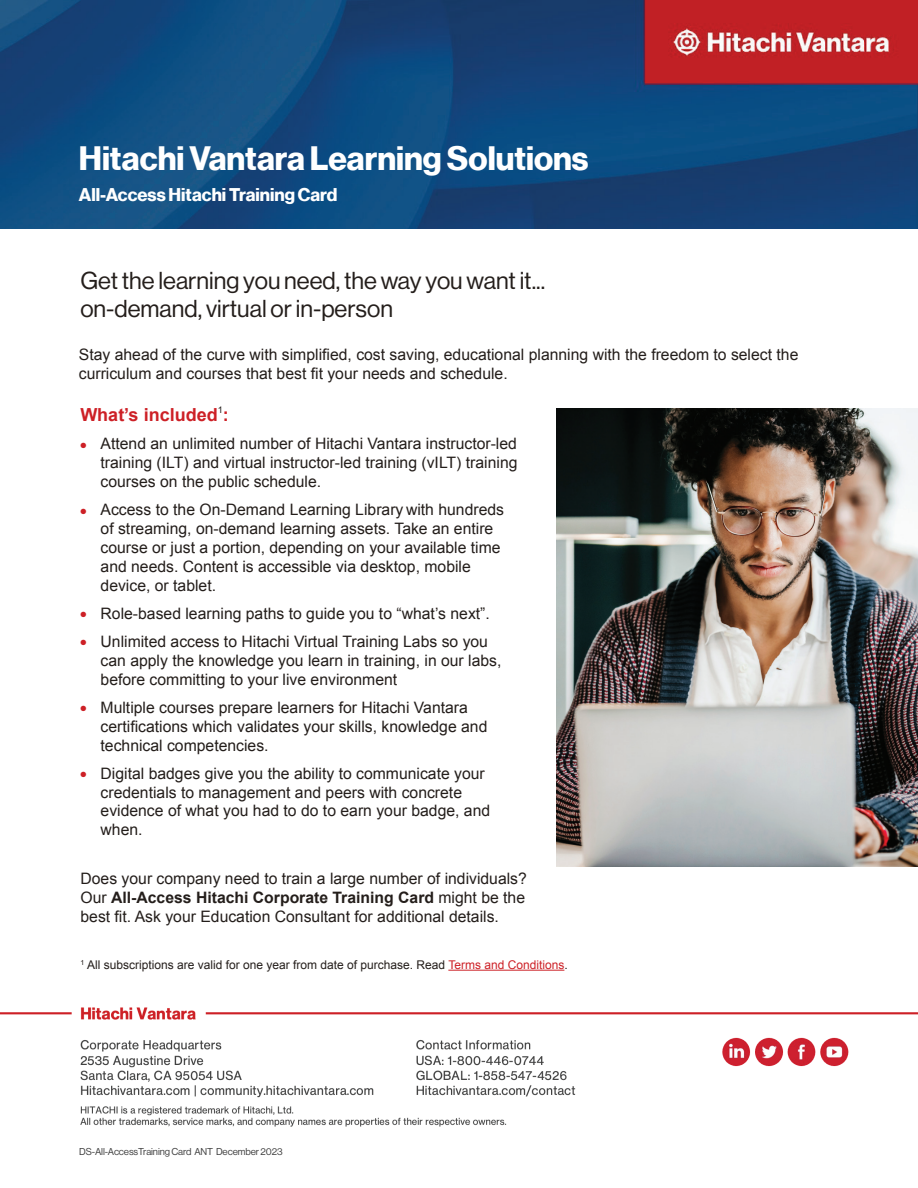
<style>
.page{position:relative;width:918px;height:1188px;background:#fff}
.page>*{position:absolute;margin:0;border:0;box-sizing:border-box;transform-origin:0 0}
.t1{font:33px "N Haas Grotesk DS Pro 75 Bd";color:#fff}
.t2{font:24px/28.8px "N Haas Grotesk DS Pro 55 Rg";color:#241e1b}
.t3{font:18px "N Haas Grotesk DS Pro 75 Bd";color:#fff}
.t4{font:700 18px "Arial";color:#cd2026}
.t5{font:15.75px/18.9px "Arial";color:#241e1b}
.t6{font:12px "Arial";color:#241e1b}
.t7{font:9.75px "N Haas Grotesk DS Pro 55 Rg";letter-spacing:-.01em;color:#414141}
.t8{font:9.15px "Arial";color:#241e1b}
.s1{color:#cd2026}
.s2{font-weight:700}
</style>
<div class="page">
<img style="left:0;top:0;width:918px;height:229px">
<img style="left:37px;top:1007px;width:881px;height:120px">
<img style="left:0;top:1012px;width:37px;height:3px">
<hr style="left:448px;top:970px;width:116px;height:1px;background:#cd2026">
<img style="left:556px;top:408px;width:362px;height:459px">
<h1 class="t1" style="left:79px;top:139px;width:511px">Hitachi Vantara Learning Solutions</h1>
<p class="t3" style="left:79px;top:184px;width:260px">All-Access Hitachi Training Card</p>
<h2 class="t2" style="left:80px;top:266px;width:466px">Get the learning you need, the way you want it... on-demand, virtual or in-person</h2>
<p class="t5" style="left:79px;top:346px;width:721px">Stay ahead of the curve with simplified, cost saving, educational planning with the freedom to select the curriculum and courses that best fit your needs and schedule.</p>
<p class="t8" style="left:218px;top:404px;width:7px">1</p>
<p class="t5" style="left:101px;top:434px;width:418px;text-align:justify;text-indent:-20px"><span class="s1">●</span> Attend an unlimited number of Hitachi Vantara instructor-led training (ILT) and virtual instructor-led training (vILT) training courses on the public schedule.</p>
<p class="t5" style="left:101px;top:500px;width:405px;text-indent:-20px"><span class="s1">●</span> Access to the On-Demand Learning Library with hundreds of streaming, on-demand learning assets. Take an entire course or just a portion, depending on your available time and needs. Content is accessible via desktop, mobile device, or tablet.</p>
<p class="t5" style="left:80px;top:604px;width:411px"><span class="s1">●</span> Role-based learning paths to guide you to “what’s next”.</p>
<p class="t5" style="left:101px;top:632px;width:402px;text-indent:-20px"><span class="s1">●</span> Unlimited access to Hitachi Virtual Training Labs so you can apply the knowledge you learn in training, in our labs, before committing to your live environment</p>
<p class="t5" style="left:101px;top:698px;width:388px;text-indent:-20px"><span class="s1">●</span> Multiple courses prepare learners for Hitachi Vantara certifications which validates your skills, knowledge and technical competencies.</p>
<p class="t5" style="left:101px;top:764px;width:391px;text-indent:-20px"><span class="s1">●</span> Digital badges give you the ability to communicate your credentials to management and peers with concrete evidence of what you had to do to earn your badge, and when.</p>
<p class="t4" style="left:80px;top:403px;width:150px">What’s included :</p>
<p class="t5" style="left:81px;top:869px;width:448px;text-align:justify">Does your company need to train a large number of individuals?<br>Our <span class="s2">All-Access Hitachi Corporate Training Card</span> might be the best fit. Ask your Education Consultant for additional details.</p>
<p class="t6" style="left:81px;top:957px;width:489px"><sup>1</sup> All subscriptions are valid for one year from date of purchase. Read <span class="s1">Terms and Conditions</span>.</p>
<p class="t7" style="left:79px;top:1146px;width:205px">DS-All-AccessTraining Card ANT December 2023</p>
</div>
